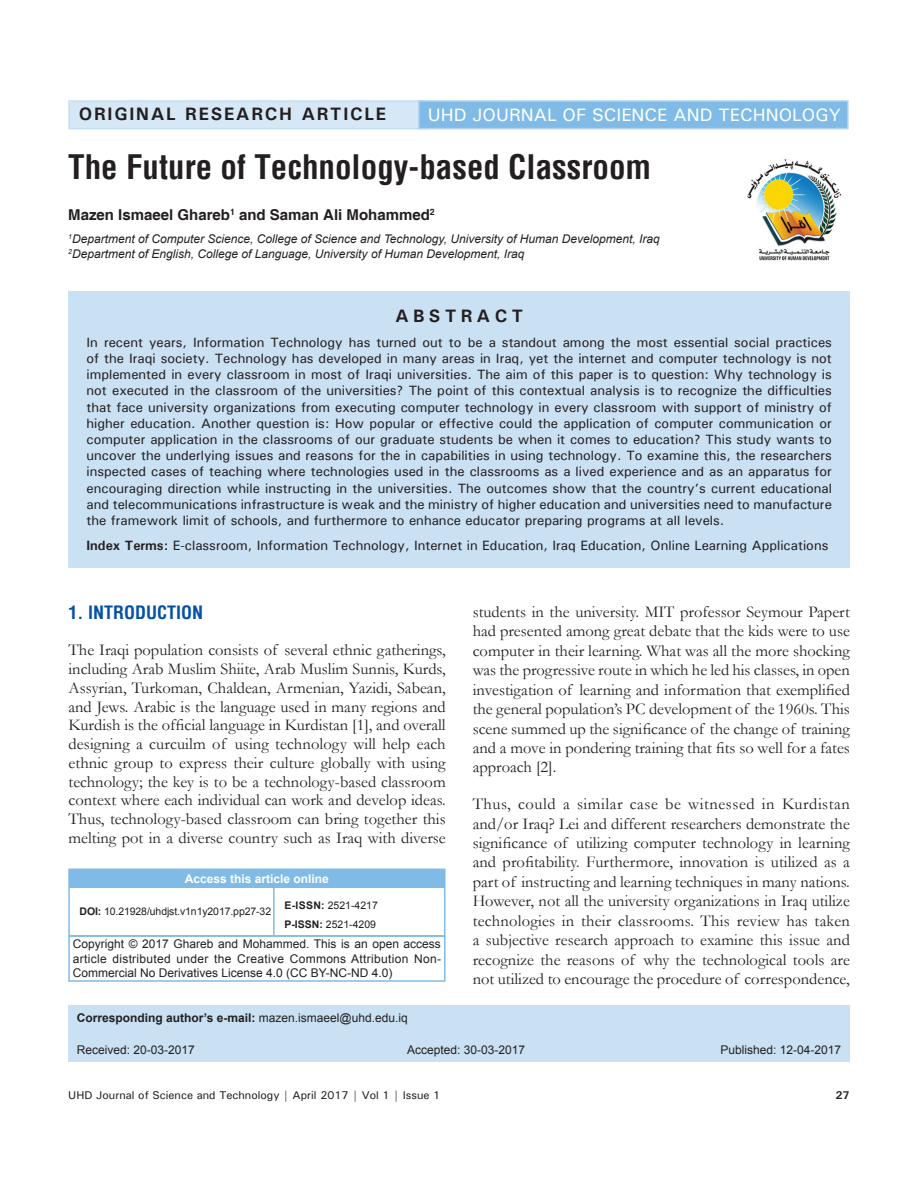
<style>
.page{position:relative;width:918px;height:1188px;background:#fff}
.page>*{position:absolute;margin:0;border:0;box-sizing:border-box;transform-origin:0 0}
.AT{font:700 condensed 33px "Helvetica";color:#231f20}
.AH{font:500 18px "Univers";color:#fff}
.AH-2{font:700 18px "Univers";letter-spacing:.1em;color:#231f20}
.t1{font:700 condensed 18px "Helvetica";color:#0551a4}
.ABSH{font:700 18px "Univers";letter-spacing:.25em;color:#231f20}
.TX{font:16.5px/19.5px "Garamond";color:#231f20;text-align:justify}
.AU{font:700 15px "Helvetica";color:#231f20}
.ABS{font:500 13.5px/16.2px "Univers";color:#231f20;text-align:justify}
.KWD{font:500 13.5px "Univers";color:#231f20}
.AFF{font:italic 12px "Arial";color:#231f20}
.COPYRT{font:12px/14.4px "Arial";color:#231f20;text-align:justify}
.ADD{font:12px "Arial";color:#231f20}
.ADD-2{font:700 12px "Arial";color:#231f20}
.ATAO{font:700 12px "Arial";color:#fff}
.t2{font:500 11.25px "Univers";color:#231f20}
.t3{font:700 11.25px "Univers";color:#231f20}
.WEB{font:10.5px "Arial";letter-spacing:-.01em;color:#231f20}
.s1{font-weight:700}
.s2{font-weight:400}
</style>
<div class="page">
<div style="left:69px;top:292px;width:781px;height:276px;background:#cae1f4"></div>
<img style="left:747px;top:159px;width:95px;height:102px">
<div style="left:68px;top:1005px;width:782px;height:57px;background:#cae1f4"></div>
<div style="left:69px;top:869px;width:376px;height:19px;background:#7fbbe6"></div>
<hr style="left:68px;top:869px;width:206px;height:1px;background:#7fbbe6">
<svg style="left:68px;top:870px;width:1px;height:18px"></svg>
<hr style="left:274px;top:869px;width:172px;height:1px;background:#7fbbe6">
<svg style="left:445px;top:870px;width:1px;height:18px"></svg>
<hr style="left:68px;top:888px;width:2px;height:47px;background:#7fbbe6">
<hr style="left:273px;top:888px;width:2px;height:47px;background:#7fbbe6">
<hr style="left:444px;top:888px;width:2px;height:47px;background:#7fbbe6">
<div style="left:68px;top:935px;width:378px;height:47px;border:2px solid #7fbbe6"></div>
<div style="left:69px;top:101px;width:356px;height:28px;background:#d6e8f6"></div>
<div style="left:68px;top:100px;width:358px;height:29px;border:2px solid #c4ddf2"></div>
<div style="left:419px;top:101px;width:429px;height:28px;background:#7fbbe6"></div>
<div style="left:418px;top:100px;width:431px;height:29px;border:2px solid #b1d3ef"></div>
<p class="AH-2" style="left:79px;top:103px;width:309px">ORIGINAL RESEARCH ARTICLE</p>
<p class="AH" style="left:428px;top:103px;width:415px">UHD JOURNAL OF SCIENCE AND TECHNOLOGY</p>
<p class="AT" style="left:68px;top:145px;width:584px">The Future of Technology-based Classroom</p>
<p class="AU" style="left:68px;top:206px;width:368px">Mazen Ismaeel Ghareb<sup>1</sup> and Saman Ali Mohammed<sup>2</sup></p>
<p class="AFF" style="left:68px;top:231px;width:593px"><sup>1</sup>Department of Computer Science, College of Science and Technology, University of Human Development, Iraq</p>
<p class="AFF" style="left:68px;top:246px;width:458px"><sup>2</sup>Department of English, College of Language, University of Human Development, Iraq</p>
<p class="ABSH" style="left:395px;top:304px;width:129px">ABSTRACT</p>
<p class="ABS" style="left:87px;top:334px;width:747px">In recent years, Information Technology has turned out to be a standout among the most essential social practices of the Iraqi society. Technology has developed in many areas in Iraq, yet the internet and computer technology is not implemented in every classroom in most of Iraqi universities. The aim of this paper is to question: Why technology is not executed in the classroom of the universities? The point of this contextual analysis is to recognize the difficulties that face university organizations from executing computer technology in every classroom with support of ministry of higher education. Another question is: How popular or effective could the application of computer communication or computer application in the classrooms of our graduate students be when it comes to education? This study wants to uncover the underlying issues and reasons for the in capabilities in using technology. To examine this, the researchers inspected cases of teaching where technologies used in the classrooms as a lived experience and as an apparatus for encouraging direction while instructing in the universities. The outcomes show that the country’s current educational and telecommunications infrastructure is weak and the ministry of higher education and universities need to manufacture the framework limit of schools, and furthermore to enhance educator preparing programs at all levels.</p>
<p class="KWD" style="left:87px;top:536px;width:743px"><span class="s1">Index Terms:</span> E-classroom, Information Technology, Internet in Education, Iraq Education, Online Learning Applications</p>
<h1 class="t1" style="left:69px;top:601px;width:136px">1. INTRODUCTION</h1>
<p class="TX" style="left:69px;top:641px;width:379px;line-height:18.8px">The Iraqi population consists of several ethnic gatherings, including Arab Muslim Shiite, Arab Muslim Sunnis, Kurds, Assyrian, Turkoman, Chaldean, Armenian, Yazidi, Sabean, and Jews. Arabic is the language used in many regions and Kurdish is the official language in Kurdistan [1], and overall designing a curcuilm of using technology will help each ethnic group to express their culture globally with using technology; the key is to be a technology-based classroom context where each individual can work and develop ideas.<br>Thus, technology-based classroom can bring together this melting pot in a diverse country such as Iraq with diverse</p>
<p class="ATAO" style="left:185px;top:871px;width:146px">Access this article online</p>
<p class="WEB" style="left:80px;top:904px;width:193px"><span class="s1">DOI:</span> 10.21928/uhdjst.v1n1y2017.pp27-32</p>
<p class="WEB" style="left:285px;top:898px;width:95px"><span class="s1">E-ISSN:</span> 2521-4217</p>
<p class="WEB" style="left:284px;top:917px;width:93px"><span class="s1">P-ISSN:</span> 2521-4209</p>
<p class="COPYRT" style="left:73px;top:937px;width:370px">Copyright © 2017 Ghareb and Mohammed. This is an open access article distributed under the Creative Commons Attribution Non-Commercial No Derivatives License 4.0 (CC BY-NC-ND 4.0)</p>
<p class="TX" style="left:473px;top:601px;width:379px">students in the university. MIT professor Seymour Papert had presented among great debate that the kids were to use computer in their learning. What was all the more shocking was the progressive route in which he led his classes, in open investigation of learning and information that exemplified the general population’s PC development of the 1960s. This scene summed up the significance of the change of training and a move in pondering training that fits so well for a fates approach [2].</p>
<p class="TX" style="left:473px;top:794px;width:379px">Thus, could a similar case be witnessed in Kurdistan and/or Iraq? Lei and different researchers demonstrate the significance of utilizing computer technology in learning and profitability. Furthermore, innovation is utilized as a part of instructing and learning techniques in many nations.<br>However, not all the university organizations in Iraq utilize technologies in their classrooms. This review has taken a subjective research approach to examine this issue and recognize the reasons of why the technological tools are not utilized to encourage the procedure of correspondence,</p>
<p class="ADD-2" style="left:77px;top:1009px;width:332px">Corresponding author’s e-mail: <span class="s2">mazen.ismaeel@uhd.edu.iq</span></p>
<p class="ADD" style="left:77px;top:1041px;width:120px">Received: 20-03-2017</p>
<p class="ADD" style="left:407px;top:1041px;width:120px">Accepted: 30-03-2017</p>
<p class="ADD" style="left:720px;top:1041px;width:122px">Published: 12-04-2017</p>
<p class="t2" style="left:68px;top:1088px;width:374px">UHD Journal of Science and Technology | April 2017 | Vol 1 | Issue 1</p>
<p class="t3" style="left:836px;top:1088px;width:16px">27</p>
</div>
